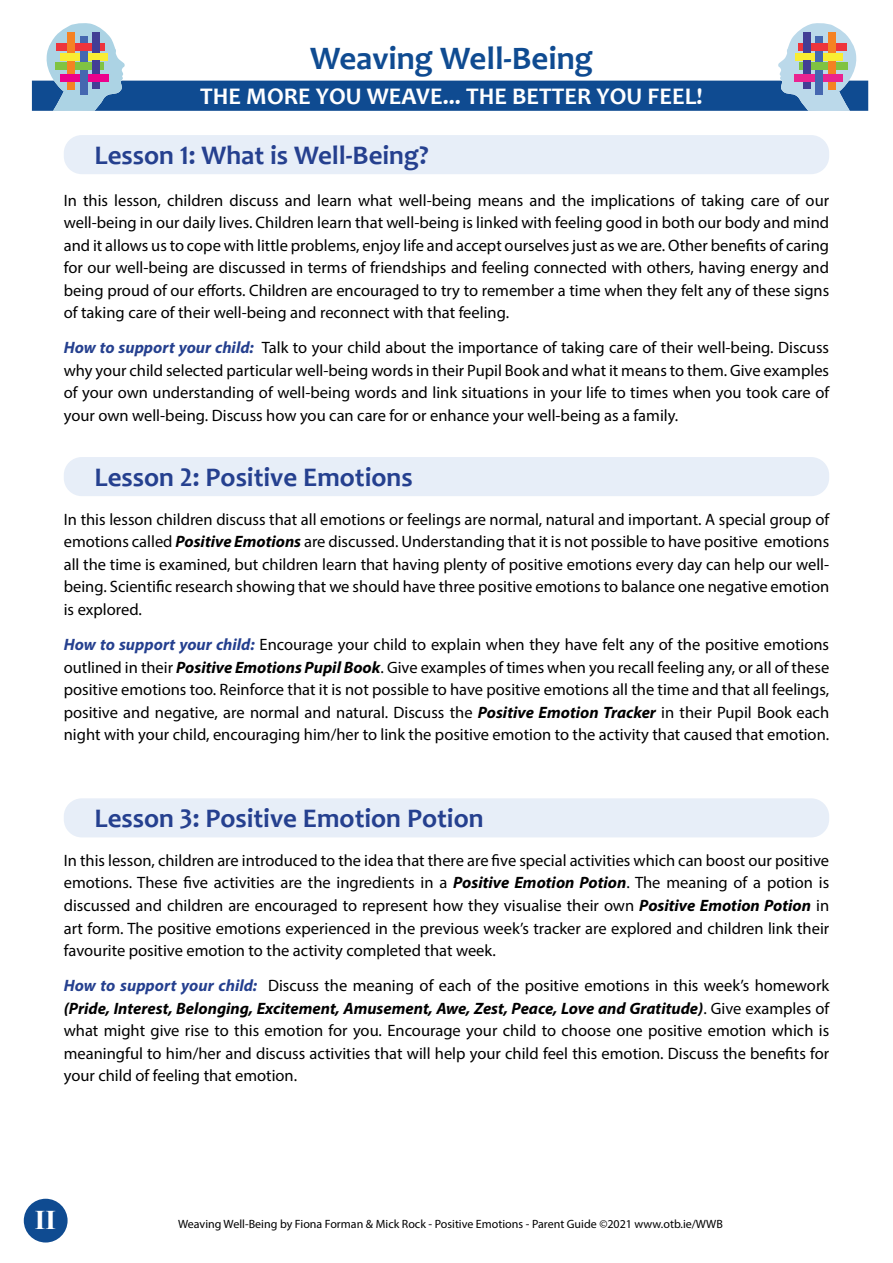
<style>
.page{position:relative;width:893px;height:1263px;background:#fff}
.page>*{position:absolute;margin:0;border:0;box-sizing:border-box;transform-origin:0 0}
.t1{font:700 33px "Candara";color:#0f4b91}
.t2{font:700 27px "Candara";color:#25408f}
.t3{font:700 27px "Times New Roman";color:#fff}
.t4{font:700 24px "Candara";color:#fff}
.t5{font:16.5px/22.5px "Myriad Pro";color:#000;text-align:justify}
.t6{font:12px "Myriad Pro";color:#000}
.s1{font-weight:700;font-style:italic;color:#25408f}
.s2{font-weight:700;font-style:italic}
</style>
<div class="page">
<div style="left:24px;top:1199px;width:44px;height:43px;background:#0f4b91;border-radius:50%"></div>
<div style="left:32px;top:81px;width:836px;height:30px;background:#0f4b91"></div>
<svg style="left:46px;top:23px;width:79px;height:88px"></svg>
<div style="left:56px;top:43px;width:48px;height:8px;background:#ee343c"></div>
<div style="left:68px;top:32px;width:7px;height:43px;background:#f58223"></div>
<div style="left:92px;top:33px;width:7px;height:42px;background:#423e95"></div>
<div style="left:56px;top:63px;width:48px;height:7px;background:#80c342"></div>
<div style="left:68px;top:51px;width:7px;height:38px;background:#f58223"></div>
<div style="left:60px;top:53px;width:47px;height:8px;background:#f9ed32"></div>
<div style="left:80px;top:36px;width:8px;height:41px;background:#4567b0"></div>
<div style="left:79px;top:43px;width:11px;height:8px;background:#ee343c"></div>
<div style="left:92px;top:60px;width:7px;height:29px;background:#423e95"></div>
<div style="left:60px;top:74px;width:49px;height:7px;background:#ec008c"></div>
<div style="left:75px;top:63px;width:16px;height:7px;background:#80c342"></div>
<div style="left:80px;top:71px;width:8px;height:24px;background:#4567b0"></div>
<svg style="left:778px;top:23px;width:79px;height:88px"></svg>
<div style="left:798px;top:43px;width:48px;height:8px;background:#ee343c"></div>
<div style="left:828px;top:32px;width:7px;height:43px;background:#f58223"></div>
<div style="left:804px;top:33px;width:7px;height:42px;background:#423e95"></div>
<div style="left:799px;top:63px;width:48px;height:7px;background:#80c342"></div>
<div style="left:828px;top:51px;width:7px;height:38px;background:#f58223"></div>
<div style="left:796px;top:53px;width:47px;height:8px;background:#f9ed32"></div>
<div style="left:815px;top:36px;width:7px;height:41px;background:#4567b0"></div>
<div style="left:813px;top:43px;width:11px;height:8px;background:#ee343c"></div>
<div style="left:804px;top:60px;width:7px;height:29px;background:#423e95"></div>
<div style="left:794px;top:74px;width:48px;height:7px;background:#ea2390"></div>
<div style="left:812px;top:63px;width:16px;height:7px;background:#80c342"></div>
<div style="left:815px;top:71px;width:7px;height:24px;background:#4567b0"></div>
<div style="left:64px;top:135px;width:765px;height:39px;background:#e7eef8;border-radius:18px"></div>
<div style="left:64px;top:457px;width:765px;height:39px;background:#e7eef8;border-radius:18px"></div>
<div style="left:64px;top:798px;width:765px;height:39px;background:#e7eef8;border-radius:18px"></div>
<h1 class="t1" style="left:310px;top:38px;width:284px">Weaving Well-Being</h1>
<h3 class="t4" style="left:200px;top:81px;width:504px">THE MORE YOU WEAVE... THE BETTER YOU FEEL!</h3>
<h2 class="t2" style="left:95px;top:138px;width:335px">Lesson 1: What is Well-Being?</h2>
<p class="t5" style="left:64px;top:188px;width:767px">In this lesson, children discuss and learn what well-being means and the implications of taking care of our well-being in our daily lives. Children learn that well-being is linked with feeling good in both our body and mind and it allows us to cope with little problems, enjoy life and accept ourselves just as we are. Other benefits of caring for our well-being are discussed in terms of friendships and feeling connected with others, having energy and being proud of our efforts. Children are encouraged to try to remember a time when they felt any of these signs of taking care of their well-being and reconnect with that feeling.</p>
<p class="t5" style="left:64px;top:336px;width:767px"><span class="s1">How to support your child:</span> Talk to your child about the importance of taking care of their well-being. Discuss why your child selected particular well-being words in their Pupil Book and what it means to them. Give examples of your own understanding of well-being words and link situations in your life to times when you took care of your own well-being. Discuss how you can care for or enhance your well-being as a family.</p>
<h2 class="t2" style="left:95px;top:460px;width:320px">Lesson 2: Positive Emotions</h2>
<p class="t5" style="left:64px;top:508px;width:767px">In this lesson children discuss that all emotions or feelings are normal, natural and important. A special group of emotions called <span class="s2">Positive Emotions</span> are discussed. Understanding that it is not possible to have positive emotions all the time is examined, but children learn that having plenty of positive emotions every day can help our well&shy;being. Scientific research showing that we should have three positive emotions to balance one negative emotion is explored.</p>
<p class="t5" style="left:64px;top:633px;width:767px"><span class="s1">How to support your child:</span> Encourage your child to explain when they have felt any of the positive emotions outlined in their <span class="s2">Positive Emotions Pupil Book</span>. Give examples of times when you recall feeling any, or all of these positive emotions too. Reinforce that it is not possible to have positive emotions all the time and that all feelings, positive and negative, are normal and natural. Discuss the <span class="s2">Positive Emotion Tracker</span> in their Pupil Book each night with your child, encouraging him/her to link the positive emotion to the activity that caused that emotion.</p>
<h2 class="t2" style="left:95px;top:801px;width:390px">Lesson 3: Positive Emotion Potion</h2>
<p class="t5" style="left:64px;top:849px;width:767px">In this lesson, children are introduced to the idea that there are five special activities which can boost our positive emotions. These five activities are the ingredients in a <span class="s2">Positive Emotion Potion</span>. The meaning of a potion is discussed and children are encouraged to represent how they visualise their own <span class="s2">Positive Emotion Potion</span> in art form. The positive emotions experienced in the previous week’s tracker are explored and children link their favourite positive emotion to the activity completed that week.</p>
<p class="t5" style="left:64px;top:974px;width:767px"><span class="s1">How to support your child:</span> Discuss the meaning of each of the positive emotions in this week’s homework <span class="s2">(Pride, Interest, Belonging, Excitement, Amusement, Awe, Zest, Peace, Love and Gratitude)</span>. Give examples of what might give rise to this emotion for you. Encourage your child to choose one positive emotion which is meaningful to him/her and discuss activities that will help your child feel this emotion. Discuss the benefits for your child of feeling that emotion.</p>
<h2 class="t3" style="left:35px;top:1200px;width:23px">II</h2>
<p class="t6" style="left:178px;top:1217px;width:546px">Weaving Well-Being by Fiona Forman &amp; Mick Rock - Positive Emotions - Parent Guide ©2021 www.otb.ie/WWB</p>
</div>
